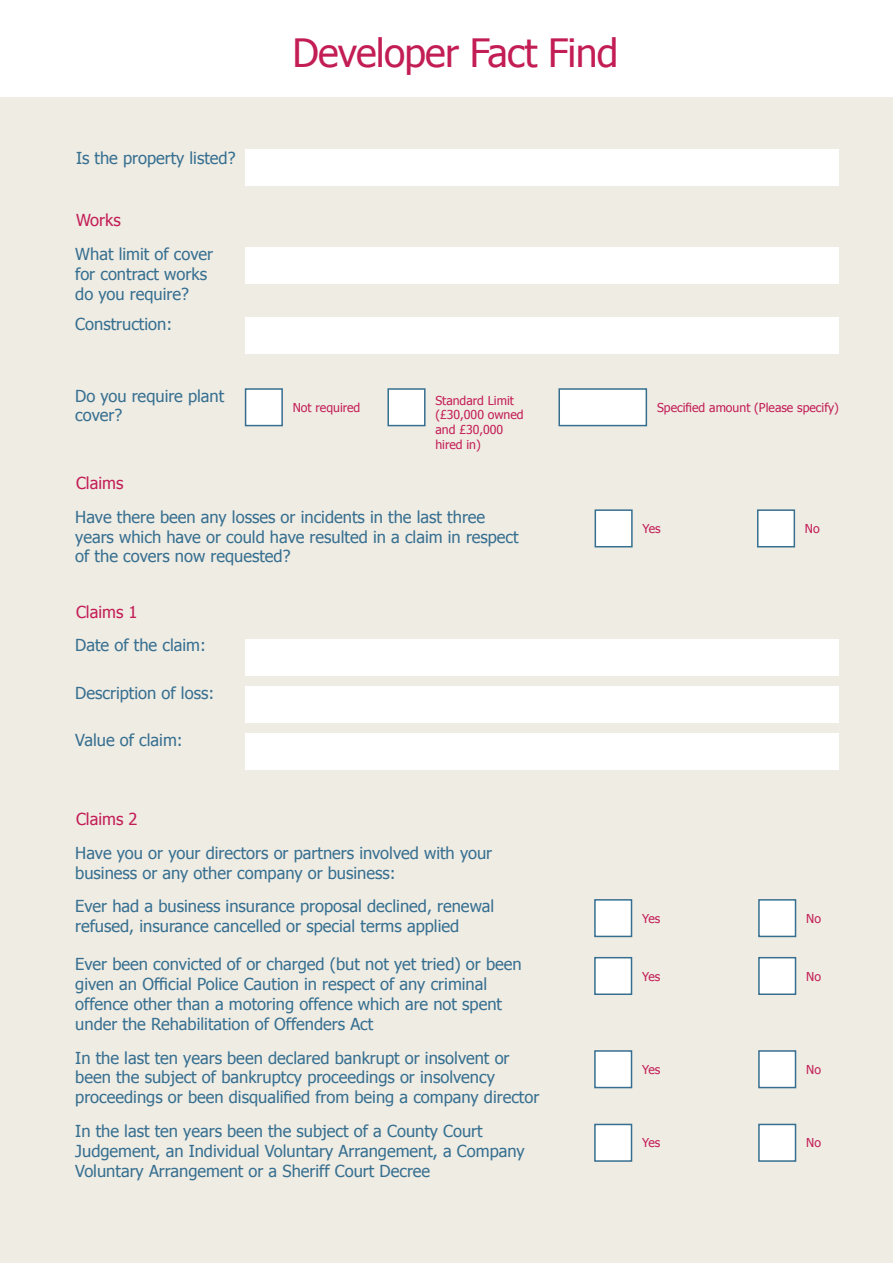
<style>
.page{position:relative;width:893px;height:1263px;background:#fff}
.page>*{position:absolute;margin:0;border:0;box-sizing:border-box;transform-origin:0 0}
.t1{font:39px "Tahoma";letter-spacing:-.02em;color:#c31d56}
.t2{font:16.5px/19.8px "Tahoma";color:#366f90}
.t3{font:16.5px "Tahoma";color:#c31d56}
.t4{font:12.3px/14.7px "Tahoma";color:#c31d56}
</style>
<div class="page">
<div style="left:0;top:98px;width:893px;height:1165px;background:#efece4"></div>
<div style="left:595px;top:509px;width:38px;height:38px;background:#fff;border:2px solid #366f90"></div>
<div style="left:757px;top:509px;width:38px;height:38px;background:#fff;border:2px solid #366f90"></div>
<div style="left:594px;top:899px;width:38px;height:38px;background:#fff;border:2px solid #366f90"></div>
<div style="left:758px;top:899px;width:38px;height:38px;background:#fff;border:2px solid #366f90"></div>
<div style="left:594px;top:957px;width:38px;height:38px;background:#fff;border:2px solid #366f90"></div>
<div style="left:758px;top:957px;width:38px;height:38px;background:#fff;border:2px solid #366f90"></div>
<div style="left:594px;top:1050px;width:38px;height:38px;background:#fff;border:2px solid #366f90"></div>
<div style="left:758px;top:1050px;width:38px;height:38px;background:#fff;border:2px solid #366f90"></div>
<div style="left:594px;top:1124px;width:38px;height:38px;background:#fff;border:2px solid #366f90"></div>
<div style="left:758px;top:1124px;width:38px;height:38px;background:#fff;border:2px solid #366f90"></div>
<div style="left:245px;top:388px;width:38px;height:38px;background:#fff;border:2px solid #366f90"></div>
<div style="left:387px;top:388px;width:39px;height:38px;background:#fff;border:2px solid #366f90"></div>
<div style="left:558px;top:388px;width:89px;height:38px;background:#fff;border:2px solid #366f90"></div>
<div style="left:246px;top:639px;width:593px;height:36px;background:#fff"></div>
<div style="left:246px;top:686px;width:593px;height:36px;background:#fff"></div>
<div style="left:246px;top:733px;width:593px;height:37px;background:#fff"></div>
<div style="left:246px;top:247px;width:593px;height:37px;background:#fff"></div>
<div style="left:246px;top:318px;width:593px;height:36px;background:#fff"></div>
<div style="left:246px;top:149px;width:593px;height:36px;background:#fff"></div>
<p class="t2" style="left:76px;top:147px;width:161px">Is the property listed?</p>
<p class="t3" style="left:76px;top:209px;width:46px">Works</p>
<p class="t2" style="left:75px;top:243px;width:139px">What limit of cover for contract works do you require?</p>
<p class="t2" style="left:75px;top:314px;width:99px">Construction:</p>
<p class="t2" style="left:75px;top:385px;width:151px">Do you require plant cover?</p>
<p class="t1" style="left:292px;top:26px;width:327px">Developer Fact Find</p>
<p class="t4" style="left:293px;top:400px;width:69px">Not required</p>
<p class="t4" style="left:435px;top:392px;width:90px">Standard Limit (£30,000 owned and £30,000 hired in)</p>
<p class="t4" style="left:657px;top:400px;width:183px">Specified amount (Please specify)</p>
<p class="t3" style="left:76px;top:472px;width:49px">Claims</p>
<p class="t2" style="left:75px;top:506px;width:445px">Have there been any losses or incidents in the last three years which have or could have resulted in a claim in respect of the covers now requested?</p>
<p class="t3" style="left:76px;top:600px;width:63px">Claims 1</p>
<p class="t2" style="left:75px;top:635px;width:132px">Date of the claim:</p>
<p class="t2" style="left:75px;top:682px;width:140px">Description of loss:</p>
<p class="t2" style="left:75px;top:729px;width:109px">Value of claim:</p>
<p class="t3" style="left:76px;top:808px;width:63px">Claims 2</p>
<p class="t2" style="left:75px;top:842px;width:418px">Have you or your directors or partners involved with your business or any other company or business:</p>
<p class="t2" style="left:75px;top:896px;width:420px">Ever had a business insurance proposal declined, renewal refused, insurance cancelled or special terms applied</p>
<p class="t2" style="left:75px;top:954px;width:448px">Ever been convicted of or charged (but not yet tried) or been given an Official Police Caution in respect of any criminal offence other than a motoring offence which are not spent under the Rehabilitation of Offenders Act</p>
<p class="t2" style="left:75px;top:1047px;width:466px">In the last ten years been declared bankrupt or insolvent or been the subject of bankruptcy proceedings or insolvency proceedings or been disqualified from being a company director</p>
<p class="t2" style="left:75px;top:1120px;width:451px">In the last ten years been the subject of a County Court<br>Judgement, an Individual Voluntary Arrangement, a Company<br>Voluntary Arrangement or a Sheriff Court Decree</p>
<p class="t4" style="left:642px;top:521px;width:20px">Yes</p>
<p class="t4" style="left:805px;top:521px;width:16px">No</p>
<p class="t4" style="left:642px;top:910px;width:20px">Yes</p>
<p class="t4" style="left:806px;top:910px;width:16px">No</p>
<p class="t4" style="left:642px;top:968px;width:20px">Yes</p>
<p class="t4" style="left:806px;top:968px;width:16px">No</p>
<p class="t4" style="left:642px;top:1061px;width:20px">Yes</p>
<p class="t4" style="left:806px;top:1061px;width:16px">No</p>
<p class="t4" style="left:642px;top:1135px;width:20px">Yes</p>
<p class="t4" style="left:806px;top:1135px;width:16px">No</p>
</div>
